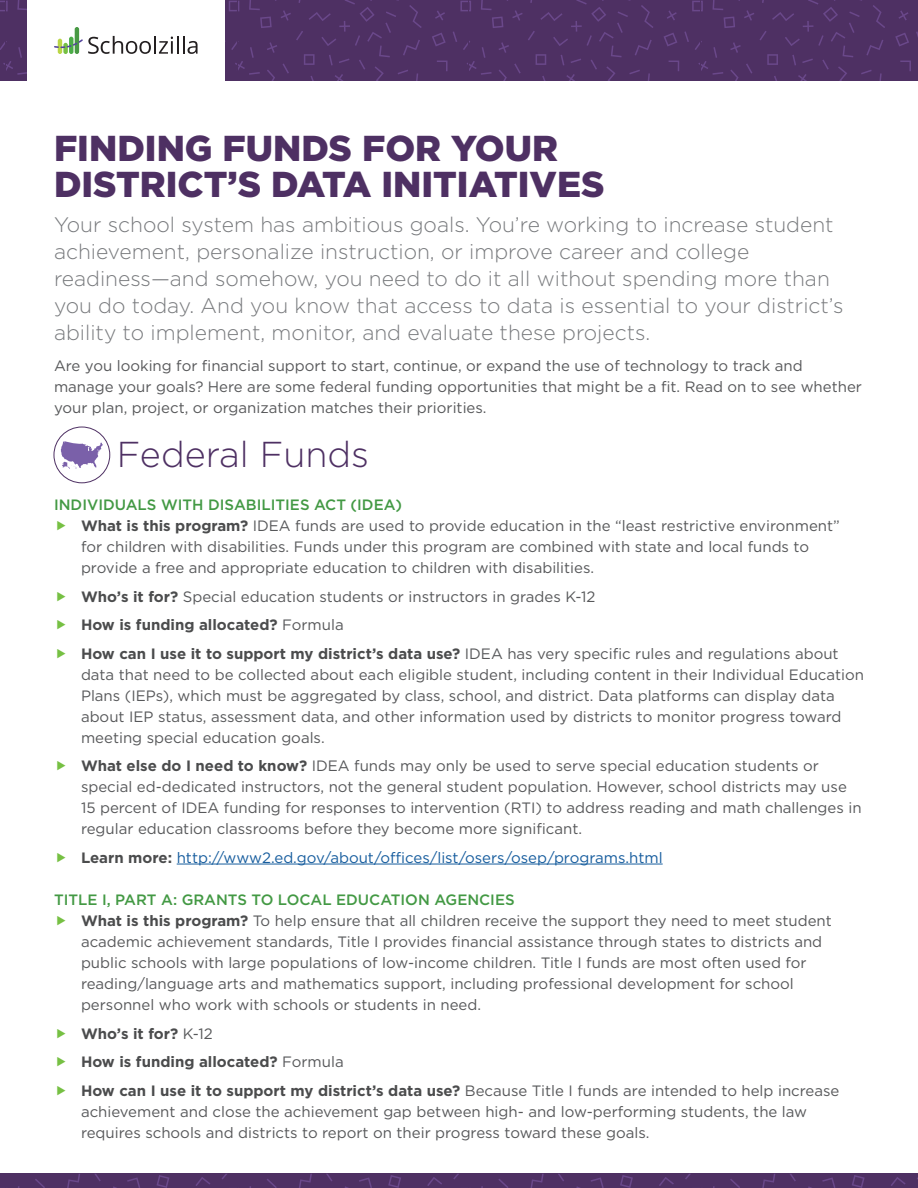
<style>
.page{position:relative;width:918px;height:1188px;background:#fff}
.page>*{position:absolute;margin:0;border:0;box-sizing:border-box;transform-origin:0 0}
.t1{font:900 36px/36px "Gotham";color:#4e3063}
.t2{font:300 36px "Gotham";color:#4e3063}
.t3{font:300 21px/27px "Gotham";color:#787a7d}
.t4{font:15px/21px "Gotham";color:#57585a}
.t5{font:700 15px/28.5px "Gotham";color:#4b4c4d}
.t6{font:15px "Gotham";color:#175d9e}
.s1{font-weight:500;color:#439944}
.s2{font-weight:700;color:#4b4c4d}
.s3{font-weight:400;color:#57585a}
</style>
<div class="page">
<div style="left:237px;top:0;width:232px;height:81px;background:#4e3063"></div>
<div style="left:469px;top:0;width:231px;height:81px;background:#4e3063"></div>
<div style="left:701px;top:0;width:217px;height:81px;background:#4e3063"></div>
<svg style="left:432px;top:0;width:221px;height:81px"></svg>
<svg style="left:900px;top:61px;width:11px;height:10px"></svg>
<svg style="left:899px;top:11px;width:9px;height:9px"></svg>
<svg style="left:895px;top:33px;width:14px;height:13px"></svg>
<svg style="left:664px;top:0;width:221px;height:81px"></svg>
<hr style="left:469px;top:0;width:1px;height:81px;background:#4e3063">
<hr style="left:700px;top:0;width:1px;height:81px;background:#4e3063">
<div style="left:6px;top:1174px;width:231px;height:14px;background:#4e3063"></div>
<div style="left:237px;top:1174px;width:232px;height:14px;background:#4e3063"></div>
<div style="left:469px;top:1174px;width:231px;height:14px;background:#4e3063"></div>
<div style="left:701px;top:1174px;width:217px;height:14px;background:#4e3063"></div>
<svg style="left:35px;top:1179px;width:10px;height:9px"></svg>
<svg style="left:95px;top:1174px;width:6px;height:7px"></svg>
<svg style="left:113px;top:1177px;width:27px;height:11px"></svg>
<svg style="left:196px;top:1177px;width:14px;height:9px"></svg>
<svg style="left:156px;top:1175px;width:13px;height:13px"></svg>
<svg style="left:67px;top:1174px;width:13px;height:14px"></svg>
<svg style="left:267px;top:1179px;width:10px;height:9px"></svg>
<svg style="left:326px;top:1174px;width:7px;height:7px"></svg>
<svg style="left:345px;top:1177px;width:27px;height:11px"></svg>
<svg style="left:427px;top:1177px;width:15px;height:9px"></svg>
<svg style="left:388px;top:1175px;width:13px;height:13px"></svg>
<svg style="left:299px;top:1174px;width:13px;height:14px"></svg>
<svg style="left:498px;top:1179px;width:10px;height:9px"></svg>
<svg style="left:558px;top:1174px;width:6px;height:7px"></svg>
<svg style="left:576px;top:1177px;width:28px;height:11px"></svg>
<svg style="left:659px;top:1177px;width:15px;height:9px"></svg>
<svg style="left:620px;top:1175px;width:13px;height:13px"></svg>
<svg style="left:530px;top:1174px;width:14px;height:14px"></svg>
<svg style="left:730px;top:1179px;width:10px;height:9px"></svg>
<svg style="left:790px;top:1174px;width:6px;height:7px"></svg>
<svg style="left:808px;top:1177px;width:27px;height:11px"></svg>
<svg style="left:891px;top:1177px;width:15px;height:9px"></svg>
<svg style="left:852px;top:1175px;width:13px;height:13px"></svg>
<svg style="left:762px;top:1174px;width:13px;height:14px"></svg>
<svg style="left:0;top:1174px;width:6px;height:14px"></svg>
<svg style="left:453px;top:1174px;width:6px;height:5px"></svg>
<svg style="left:685px;top:1174px;width:16px;height:14px"></svg>
<svg style="left:0;top:0;width:422px;height:81px"></svg>
<hr style="left:177px;top:864px;width:486px;height:1px;background:#175d9e">
<div style="left:54px;top:427px;width:56px;height:56px;border:1px solid #4e3063;border-radius:50%"></div>
<svg style="left:61px;top:441px;width:42px;height:28px"></svg>
<h1 class="t1" style="left:54px;top:130px;width:552px">FINDING FUNDS FOR YOUR<br>DISTRICT’S DATA INITIATIVES</h1>
<p class="t3" style="left:54px;top:210px;width:791px">Your school system has ambitious goals. You’re working to increase student achievement, personalize instruction, or improve career and college readiness—and somehow, you need to do it all without spending more than you do today. And you know that access to data is essential to your district’s ability to implement, monitor, and evaluate these projects.</p>
<p class="t4" style="left:54px;top:355px;width:809px">Are you looking for financial support to start, continue, or expand the use of technology to track and manage your goals? Here are some federal funding opportunities that might be a fit. Read on to see whether your plan, project, or organization matches their priorities.</p>
<h1 class="t2" style="left:117px;top:432px;width:254px">Federal Funds</h1>
<p class="t4" style="left:81px;top:494px;width:760px;text-indent:-27px"><span class="s1">INDIVIDUALS WITH DISABILITIES ACT (IDEA)<br></span><span class="s2">What is this program?</span> IDEA funds are used to provide education in the “least restrictive environment” for children with disabilities. Funds under this program are combined with state and local funds to provide a free and appropriate education to children with disabilities.</p>
<p class="t4" style="left:81px;top:582px;width:759px;line-height:28.5px"><span class="s2">Who’s it for?</span> Special education students or instructors in grades K-12<br><span class="s2">How is funding allocated?</span> Formula<br><span class="s2">How can I use it to support my district’s data use?</span> IDEA has very specific rules and regulations about</p>
<p class="t4" style="left:81px;top:663px;width:785px">data that need to be collected about each eligible student, including content in their Individual Education Plans (IEPs), which must be aggregated by class, school, and district. Data platforms can display data about IEP status, assessment data, and other information used by districts to monitor progress toward meeting special education goals.</p>
<p class="t4" style="left:81px;top:755px;width:782px"><span class="s2">What else do I need to know?</span> IDEA funds may only be used to serve special education students or special ed-dedicated instructors, not the general student population. However, school districts may use 15 percent of IDEA funding for responses to intervention (RTI) to address reading and math challenges in regular education classrooms before they become more significant.</p>
<p class="t6" style="left:81px;top:848px;width:583px"><span class="s2">Learn more:</span> http://www2.ed.gov/about/offices/list/osers/osep/programs.html</p>
<p class="t4" style="left:81px;top:889px;width:752px;text-indent:-27px"><span class="s1">TITLE I, PART A: GRANTS TO LOCAL EDUCATION AGENCIES<br></span><span class="s2">What is this program?</span> To help ensure that all children receive the support they need to meet student academic achievement standards, Title I provides financial assistance through states to districts and public schools with large populations of low-income children. Title I funds are most often used for reading/language arts and mathematics support, including professional development for school personnel who work with schools or students in need.</p>
<p class="t5" style="left:81px;top:1019px;width:760px">Who’s it for? <span class="s3">K-12<br></span>How is funding allocated? <span class="s3">Formula<br></span>How can I use it to support my district’s data use? <span class="s3">Because Title I funds are intended to help increase</span></p>
<p class="t4" style="left:81px;top:1101px;width:728px">achievement and close the achievement gap between high- and low-performing students, the law requires schools and districts to report on their progress toward these goals.</p>
</div>
